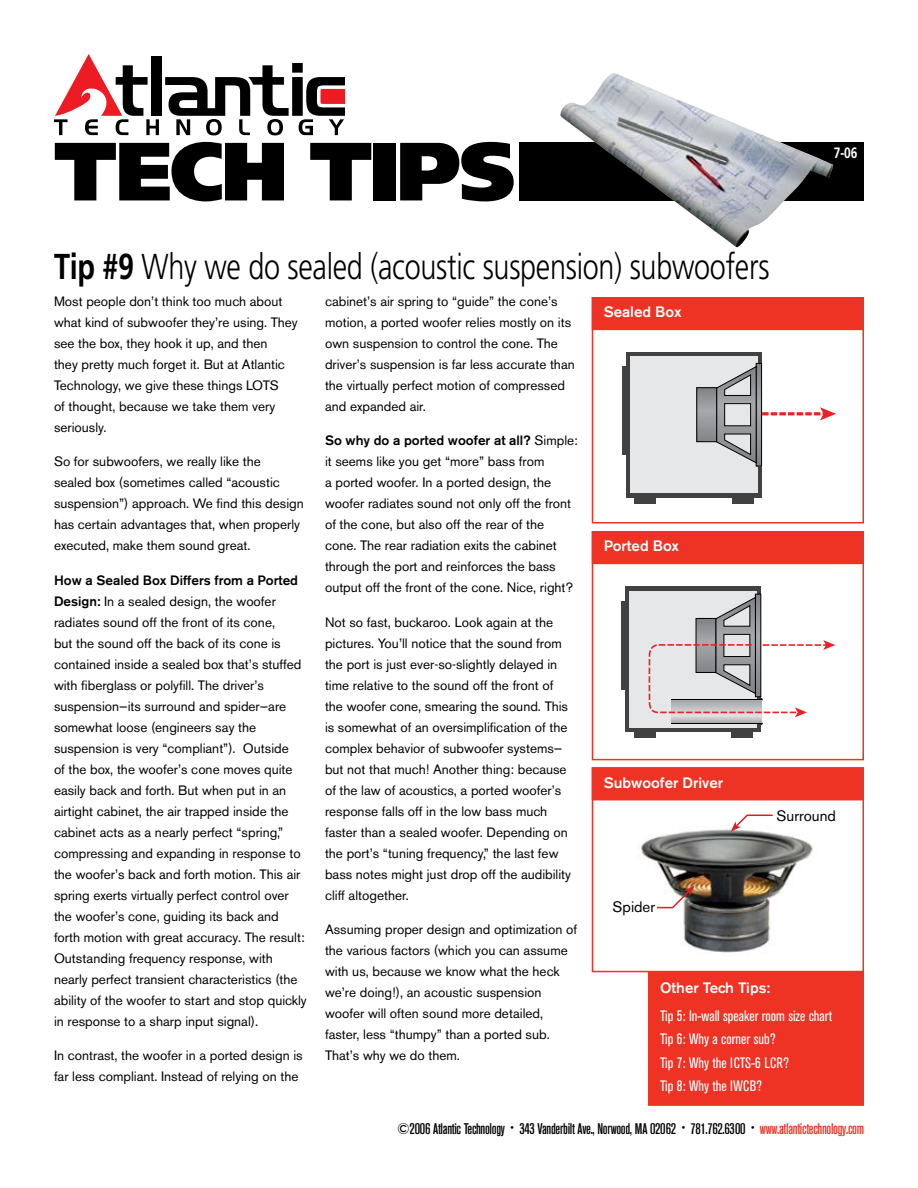
<style>
.page{position:relative;width:918px;height:1188px;background:#fff}
.page>*{position:absolute;margin:0;border:0;box-sizing:border-box;transform-origin:0 0}
.t1{font:900 82.5px "Frutiger";letter-spacing:-.03em;color:#000}
.t2{font:300 36px "Frutiger";letter-spacing:-.01em;color:#000;scale:.8 1}
.t3{font:500 condensed 15.3px "Akzidenz Grotesk BE";letter-spacing:-.02em;color:#000}
.t4{font:condensed 15px/23.1px "Akzidenz Grotesk BE";color:#fff}
.t5{font:500 15px "Akzidenz Grotesk BE";color:#fff}
.t6{font:15px "Akzidenz Grotesk BE";color:#000}
.t7{font:700 15px "Frutiger";color:#fff;scale:.8 1}
.t8{font:13.5px/21px "Akzidenz Grotesk BE";color:#000}
.s1{font-weight:700}
.s2{font-weight:500}
.s3{color:#ee3224}
</style>
<div class="page">
<div style="left:520px;top:142px;width:344px;height:59px;background:#000"></div>
<div style="left:626px;top:352px;width:136px;height:146px;background:#414142"></div>
<div style="left:631px;top:356px;width:127px;height:137px;background:#e6e7e8"></div>
<div style="left:756px;top:363px;width:6px;height:103px;background:#828386"></div>
<div style="left:756px;top:363px;width:6px;height:103px;border:1px solid #000"></div>
<svg style="left:699px;top:389px;width:16px;height:51px"></svg>
<div style="left:697px;top:387px;width:20px;height:55px;border:1px solid #000"></div>
<div style="left:635px;top:498px;width:21px;height:6px;background:#414142"></div>
<hr style="left:622px;top:367px;width:4px;height:88px;background:#414142">
<div style="left:732px;top:498px;width:21px;height:5px;background:#414142"></div>
<svg style="left:716px;top:366px;width:120px;height:98px"></svg>
<div style="left:592px;top:297px;width:272px;height:227px;border:2px solid #ee3224"></div>
<div style="left:592px;top:298px;width:270px;height:31px;background:#ee3224"></div>
<div style="left:592px;top:297px;width:271px;height:33px;border:2px solid #ee3224"></div>
<div style="left:151px;top:56px;width:11px;height:60px;background:#000"></div>
<svg style="left:54px;top:54px;width:105px;height:81px"></svg>
<svg style="left:165px;top:63px;width:180px;height:72px"></svg>
<div style="left:626px;top:587px;width:135px;height:145px;background:#414142"></div>
<div style="left:630px;top:591px;width:127px;height:137px;background:#e6e7e8"></div>
<div style="left:755px;top:594px;width:6px;height:103px;border:1px solid #000"></div>
<div style="left:634px;top:732px;width:21px;height:6px;background:#414142"></div>
<div style="left:621px;top:601px;width:5px;height:89px;background:#414142"></div>
<div style="left:731px;top:732px;width:22px;height:6px;background:#414142"></div>
<svg style="left:648px;top:596px;width:187px;height:129px"></svg>
<div style="left:592px;top:531px;width:272px;height:229px;border:2px solid #ee3224"></div>
<div style="left:592px;top:532px;width:271px;height:31px;background:#ee3224"></div>
<div style="left:592px;top:531px;width:272px;height:33px;border:2px solid #ee3224"></div>
<img style="left:641px;top:829px;width:172px;height:124px">
<div style="left:592px;top:767px;width:272px;height:205px;border:2px solid #ee3224"></div>
<div style="left:592px;top:768px;width:271px;height:32px;background:#ee3224"></div>
<div style="left:592px;top:767px;width:272px;height:33px;border:2px solid #ee3224"></div>
<img style="left:560px;top:73px;width:273px;height:175px">
<div style="left:649px;top:972px;width:214px;height:133px;background:#ee3224"></div>
<div style="left:648px;top:972px;width:216px;height:134px;border:2px solid #ee3224"></div>
<svg style="left:731px;top:814px;width:43px;height:18px"></svg>
<svg style="left:656px;top:886px;width:39px;height:23px"></svg>
<h1 class="t1" style="left:54px;top:121px;width:463px">TECH TIPS</h1>
<h2 class="t2" style="left:54px;top:246px;width:896px"><span class="s1">Tip #9</span> Why we do sealed (acoustic suspension) subwoofers</h2>
<p class="t7" style="left:834px;top:144px;width:31px">7-06</p>
<p class="t8" style="left:54px;top:290px;width:245px">Most people don’t think too much about what kind of subwoofer they’re using. They see the box, they hook it up, and then<br>they pretty much forget it. But at Atlantic Technology, we give these things LOTS<br>of thought, because we take them very seriously.</p>
<p class="t8" style="left:54px;top:451px;width:251px">So for subwoofers, we really like the<br>sealed box (sometimes called “acoustic suspension”) approach. We find this design has certain advantages that, when properly executed, make them sound great.</p>
<p class="t8" style="left:54px;top:569px;width:254px"><span class="s2">How a Sealed Box Differs from a Ported Design:</span> In a sealed design, the woofer radiates sound off the front of its cone,<br>but the sound off the back of its cone is contained inside a sealed box that’s stuffed with fiberglass or polyfill. The driver’s suspension—its surround and spider—are somewhat loose (engineers say the suspension is very “compliant”). Outside<br>of the box, the woofer’s cone moves quite easily back and forth. But when put in an airtight cabinet, the air trapped inside the cabinet acts as a nearly perfect “spring,” compressing and expanding in response to the woofer’s back and forth motion. This air spring exerts virtually perfect control over the woofer’s cone, guiding its back and forth motion with great accuracy. The result:<br>Outstanding frequency response, with nearly perfect transient characteristics (the ability of the woofer to start and stop quickly in response to a sharp input signal).</p>
<p class="t8" style="left:54px;top:1045px;width:250px">In contrast, the woofer in a ported design is far less compliant. Instead of relying on the</p>
<p class="t8" style="left:325px;top:290px;width:251px">cabinet’s air spring to “guide” the cone’s motion, a ported woofer relies mostly on its own suspension to control the cone. The driver’s suspension is far less accurate than the virtually perfect motion of compressed and expanded air.</p>
<p class="t8" style="left:325px;top:430px;width:254px"><span class="s2">So why do a ported woofer at all?</span> Simple: it seems like you get “more” bass from<br>a ported woofer. In a ported design, the woofer radiates sound not only off the front of the cone, but also off the rear of the cone. The rear radiation exits the cabinet through the port and reinforces the bass output off the front of the cone. Nice, right?</p>
<p class="t8" style="left:325px;top:611px;width:248px">Not so fast, buckaroo. Look again at the pictures. You’ll notice that the sound from the port is just ever-so-slightly delayed in time relative to the sound off the front of the woofer cone, smearing the sound. This is somewhat of an oversimplification of the complex behavior of subwoofer systems— but not that much! Another thing: because of the law of acoustics, a ported woofer’s response falls off in the low bass much faster than a sealed woofer. Depending on the port’s “tuning frequency,” the last few bass notes might just drop off the audibility cliff altogether.</p>
<p class="t8" style="left:325px;top:919px;width:254px">Assuming proper design and optimization of the various factors (which you can assume with us, because we know what the heck we’re doing!), an acoustic suspension woofer will often sound more detailed, faster, less “thumpy” than a ported sub.<br>That’s why we do them.</p>
<p class="t5" style="left:604px;top:303px;width:79px">Sealed Box</p>
<p class="t5" style="left:604px;top:537px;width:77px">Ported Box</p>
<p class="t5" style="left:604px;top:773px;width:121px">Subwoofer Driver</p>
<p class="t6" style="left:613px;top:898px;width:44px">Spider</p>
<p class="t6" style="left:777px;top:806px;width:61px">Surround</p>
<p class="t5" style="left:660px;top:979px;width:112px">Other Tech Tips:</p>
<p class="t4" style="left:660px;top:1005px;width:174px">Tip 5: In-wall speaker room size chart<br>Tip 6: Why a corner sub?<br>Tip 7: Why the ICTS-6 LCR?<br>Tip 8: Why the IWCB?</p>
<p class="t3" style="left:397px;top:1120px;width:468px">©2006 Atlantic Technology <sup>•</sup> 343 Vanderbilt Ave., Norwood, MA 02062 <sup>•</sup> 781.762.6300 <sup>•</sup> <span class="s3">www.atlantictechnology.com</span></p>
</div>
